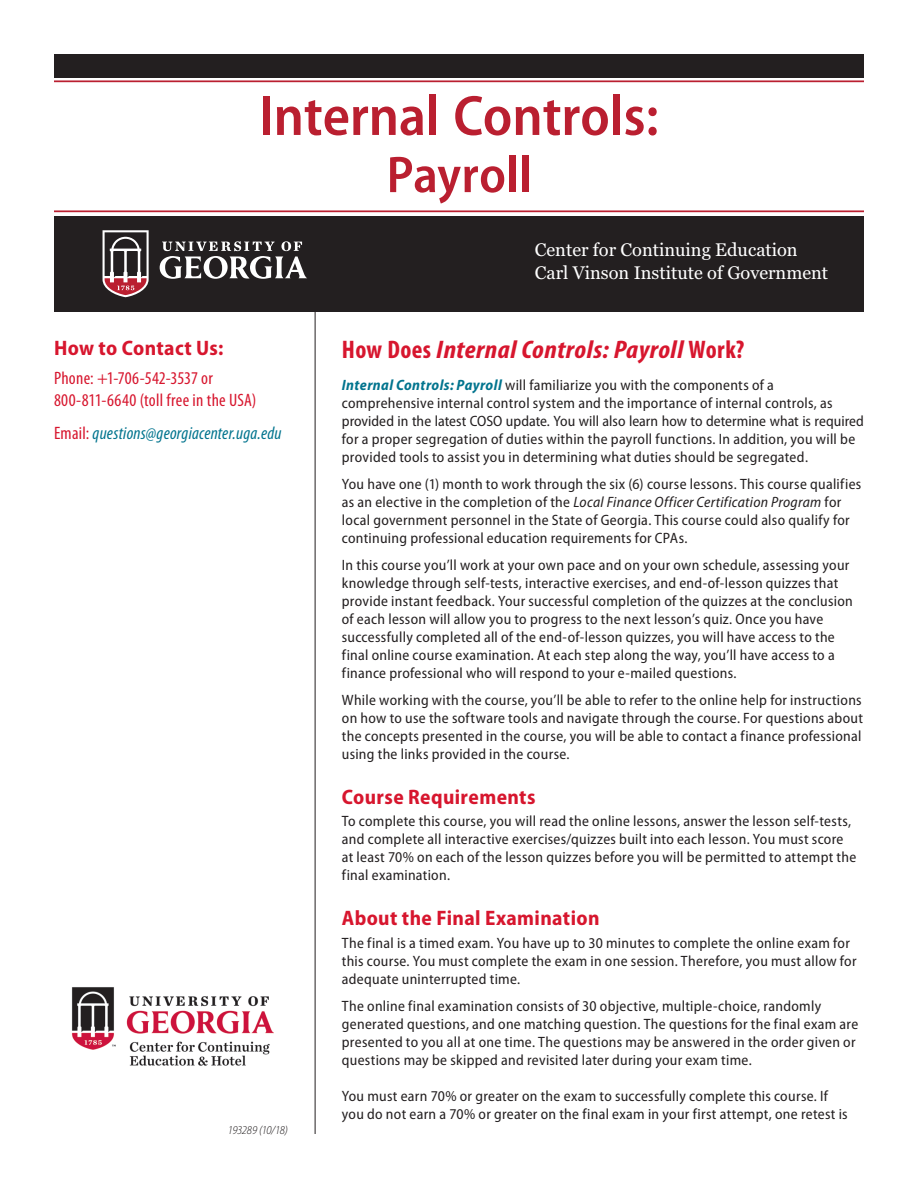
<style>
.page{position:relative;width:918px;height:1188px;background:#fff}
.page>*{position:absolute;margin:0;border:0;box-sizing:border-box;transform-origin:0 0}
.t1{font:600 semi-condensed 57.15px "Myriad Pro";color:#ba1f30}
.t2{font:600 semi-condensed 52.05px "Myriad Pro";color:#ba1f30}
.Subhead_1_red{font:italic 700 condensed 25.5px "Myriad Pro";letter-spacing:.015em;color:#d7162e;scale:1.1 1}
.Subhead_2{font:700 semi-condensed 21px "Myriad Pro";letter-spacing:.02em;color:#d7162e}
.t3{font:18.15px/23.4px "Georgia";color:#fff}
.Contact_Info{font:condensed 18px/22.5px "Myriad Pro";letter-spacing:.015em;color:#d7162e}
.Contact_Info-2{font:italic condensed 18px "Myriad Pro";letter-spacing:.015em;color:#02748e}
.Body_text{font:semi-condensed 15px/18px "Myriad Pro";letter-spacing:.02em;color:#231f20}
.Body_text-2{font:semi-condensed 15px "Myriad Pro";color:#231f20}
.t4{font:italic 300 semi-condensed 12px "Myriad Pro";letter-spacing:-.035em;color:#231f20}
.s1{font-style:normal;color:#d7162e}
.s2{font-style:normal}
.s3{font-weight:700;font-style:italic;color:#02748e}
.s4{font-style:italic}
</style>
<div class="page">
<hr style="left:315px;top:257px;width:1px;height:877px;background:#231f20">
<div style="left:54px;top:54px;width:810px;height:23px;background:#231f20"></div>
<hr style="left:54px;top:80px;width:810px;height:2px;background:#ba1f30">
<hr style="left:54px;top:210px;width:810px;height:2px;background:#ba1f30">
<div style="left:54px;top:216px;width:810px;height:96px;background:#231f20"></div>
<svg style="left:160px;top:241px;width:147px;height:38px"></svg>
<svg style="left:103px;top:230px;width:46px;height:67px"></svg>
<img style="left:71px;top:987px;width:203px;height:79px">
<p class="t1" style="left:259px;top:84px;width:401px">Internal Controls:</p>
<p class="t2" style="left:387px;top:146px;width:146px">Payroll</p>
<p class="t3" style="left:535px;top:237px;width:295px">Center for Continuing Education<br>Carl Vinson Institute of Government</p>
<p class="Subhead_2" style="left:54px;top:336px;width:171px">How to Contact Us:</p>
<p class="Contact_Info" style="left:54px;top:367px;width:204px">Phone: +1-706-542-3537 or<br>800-811-6640 (toll free in the USA)</p>
<p class="Contact_Info-2" style="left:54px;top:424px;width:229px"><span class="s1">Email:</span> questions@georgiacenter.uga.edu</p>
<p class="t4" style="left:228px;top:1123px;width:62px">193289 (10/18)</p>
<p class="Subhead_1_red" style="left:342px;top:336px;width:368px"><span class="s2">How Does</span> Internal Controls: Payroll <span class="s2">Work?</span></p>
<p class="Body_text" style="left:342px;top:376px;width:492px"><span class="s3">Internal Controls: Payroll</span> will familiarize you with the components of a comprehensive internal control system and the importance of internal controls, as</p>
<p class="Body_text-2" style="left:342px;top:413px;width:524px">provided in the latest COSO update. You will also learn how to determine what is required</p>
<p class="Body_text" style="left:342px;top:430px;width:515px">for a proper segregation of duties within the payroll functions. In addition, you will be provided tools to assist you in determining what duties should be segregated.</p>
<p class="Body_text" style="left:342px;top:475px;width:521px">You have one (1) month to work through the six (6) course lessons. This course qualifies as an elective in the completion of the <span class="s4">Local Finance Officer Certification Program</span> for local government personnel in the State of Georgia. This course could also qualify for continuing professional education requirements for CPAs.</p>
<p class="Body_text" style="left:342px;top:556px;width:512px">In this course you’ll work at your own pace and on your own schedule, assessing your knowledge through self-tests, interactive exercises, and end-of-lesson quizzes that provide instant feedback. Your successful completion of the quizzes at the conclusion of each lesson will allow you to progress to the next lesson’s quiz. Once you have successfully completed all of the end-of-lesson quizzes, you will have access to the final online course examination. At each step along the way, you’ll have access to a finance professional who will respond to your e-mailed questions.</p>
<p class="Body_text" style="left:342px;top:691px;width:523px;text-align:justify">While working with the course, you’ll be able to refer to the online help for instructions on how to use the software tools and navigate through the course. For questions about the concepts presented in the course, you will be able to contact a finance professional using the links provided in the course.</p>
<p class="Subhead_2" style="left:342px;top:785px;width:195px">Course Requirements</p>
<p class="Body_text" style="left:342px;top:813px;width:516px">To complete this course, you will read the online lessons, answer the lesson self-tests, and complete all interactive exercises/quizzes built into each lesson. You must score at least 70% on each of the lesson quizzes before you will be permitted to attempt the final examination.</p>
<p class="Subhead_2" style="left:342px;top:907px;width:259px">About the Final Examination</p>
<p class="Body_text" style="left:342px;top:934px;width:516px">The final is a timed exam. You have up to 30 minutes to complete the online exam for this course. You must complete the exam in one session. Therefore, you must allow for adequate uninterrupted time.</p>
<p class="Body_text" style="left:342px;top:997px;width:518px">The online final examination consists of 30 objective, multiple-choice, randomly generated questions, and one matching question. The questions for the final exam are presented to you all at one time. The questions may be answered in the order given or questions may be skipped and revisited later during your exam time.</p>
<p class="Body_text" style="left:342px;top:1087px;width:507px">You must earn 70% or greater on the exam to successfully complete this course. If you do not earn a 70% or greater on the final exam in your first attempt, one retest is</p>
</div>
